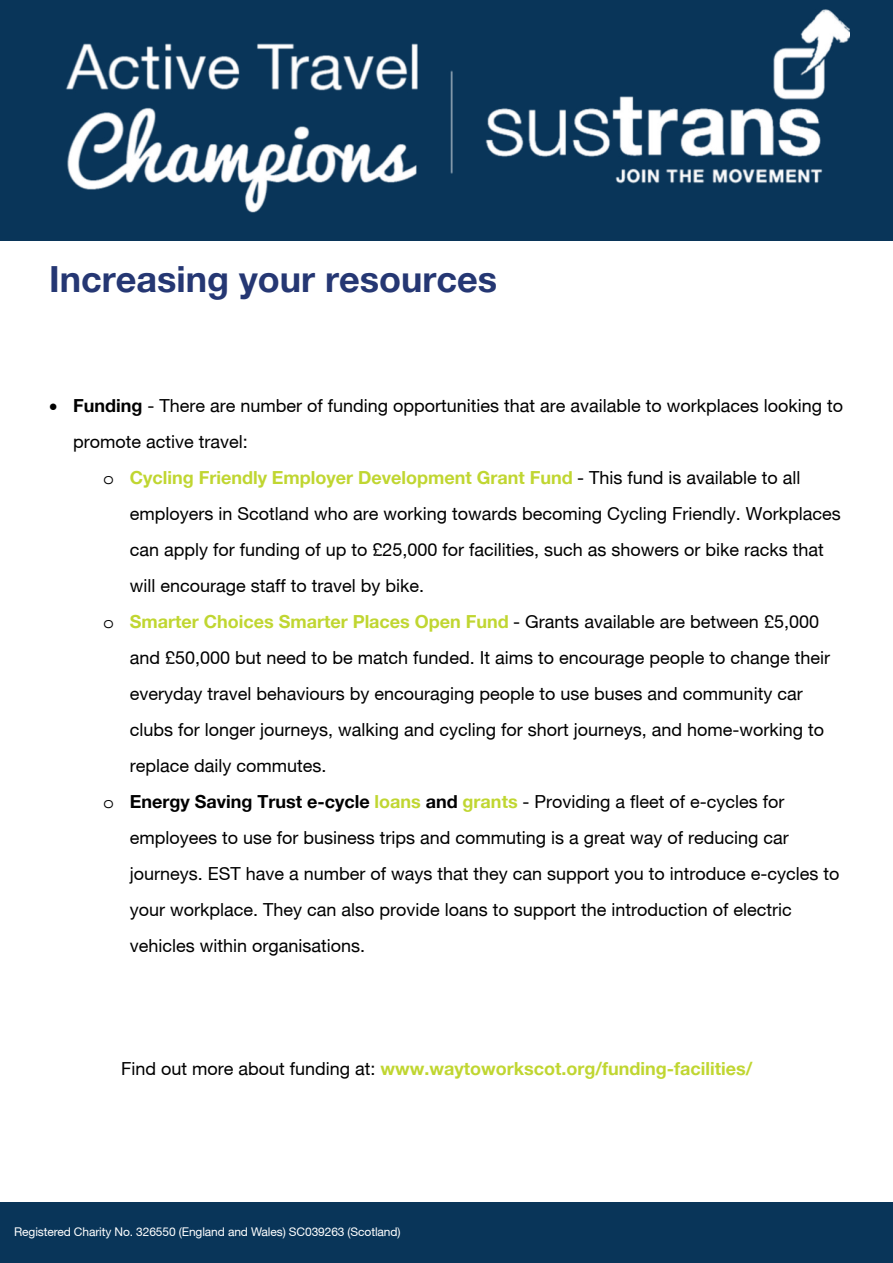
<style>
.page{position:relative;width:893px;height:1263px;background:#fff}
.page>*{position:absolute;margin:0;border:0;box-sizing:border-box;transform-origin:0 0}
.t1{font:700 36px "Helvetica 55 Roman";color:#253773}
.t2{font:18px "Helvetica 55 Roman";color:#000}
.t3{font:700 18px "Helvetica 55 Roman";color:#c0d631}
.t4{font:12px "Helvetica 55 Roman";letter-spacing:-.01em;color:#fff}
.s1{font-weight:700}
.s2{font-family:"Courier Std";font-weight:400;color:#000}
.s3{font-family:"Helvetica Neue"}
.s4{font-weight:400;color:#000}
.s5{font-family:"Courier Std"}
.s6{font-family:"Helvetica Neue";font-weight:700}
.s7{font-weight:700;color:#c0d631}
</style>
<div class="page">
<div style="left:0;top:0;width:893px;height:241px;background:#093559"></div>
<div style="left:0;top:1202px;width:893px;height:61px;background:#093559"></div>
<img style="left:65px;top:10px;width:784px;height:203px">
<h1 class="t1" style="left:49px;top:257px;width:449px">Increasing your resources</h1>
<p class="t2" style="left:49px;top:395px;width:795px">• <span class="s1">Funding</span> - There are number of funding opportunities that are available to workplaces looking to</p>
<p class="t2" style="left:73px;top:431px;width:176px">promote active travel:</p>
<p class="t3" style="left:103px;top:467px;width:699px"><span class="s2">o</span> Cycling Friendly <span class="s3">E</span>mployer Development <span class="s3">G</span>rant Fund <span class="s4">- This fund is available to all</span></p>
<p class="t2" style="left:130px;top:503px;width:713px">employers in Scotland who are working towards becoming Cycling Friendly. Workplaces</p>
<p class="t2" style="left:130px;top:539px;width:696px">can apply for funding of up to £25,000 for facilities, such as showers or bike racks that</p>
<p class="t2" style="left:130px;top:575px;width:296px">will encourage staff to travel by bike.</p>
<p class="t3" style="left:103px;top:611px;width:717px"><span class="s2">o</span> <span class="s3">S</span>marter Choices <span class="s3">S</span>marter Places <span class="s3">O</span>pen Fund <span class="s4">- Grants available are between £5,000</span></p>
<p class="t2" style="left:130px;top:647px;width:702px">and £50,000 but need to be match funded. It aims to encourage people to change their</p>
<p class="t2" style="left:130px;top:683px;width:674px">everyday travel behaviours by encouraging people to use buses and community car</p>
<p class="t2" style="left:130px;top:719px;width:696px">clubs for longer journeys, walking and cycling for short journeys, and home-working to</p>
<p class="t2" style="left:130px;top:755px;width:198px">replace daily commutes.</p>
<p class="t2" style="left:103px;top:791px;width:683px"><span class="s5">o</span> <span class="s6">E</span><span class="s1">nergy</span> <span class="s6">S</span><span class="s1">aving Trust e</span><span class="s6">-</span><span class="s1">cycle</span> <span class="s7">loans</span> <span class="s1">and</span> <span class="s7">grants</span> - Providing a fleet of e-cycles for</p>
<p class="t2" style="left:130px;top:827px;width:661px">employees to use for business trips and commuting is a great way of reducing car</p>
<p class="t2" style="left:130px;top:863px;width:711px">journeys. EST have a number of ways that they can support you to introduce e-cycles to</p>
<p class="t2" style="left:130px;top:899px;width:664px">your workplace. They can also provide loans to support the introduction of electric</p>
<p class="t2" style="left:130px;top:935px;width:237px">vehicles within organisations.</p>
<p class="t3" style="left:121px;top:1057px;width:633px"><span class="s4">Find out more about funding at:</span> www.waytoworkscot.org/funding-facilities/</p>
<p class="t4" style="left:14px;top:1225px;width:388px">Registered Charity No. 326550 (England and Wales) SC039263 (Scotland)</p>
</div>
